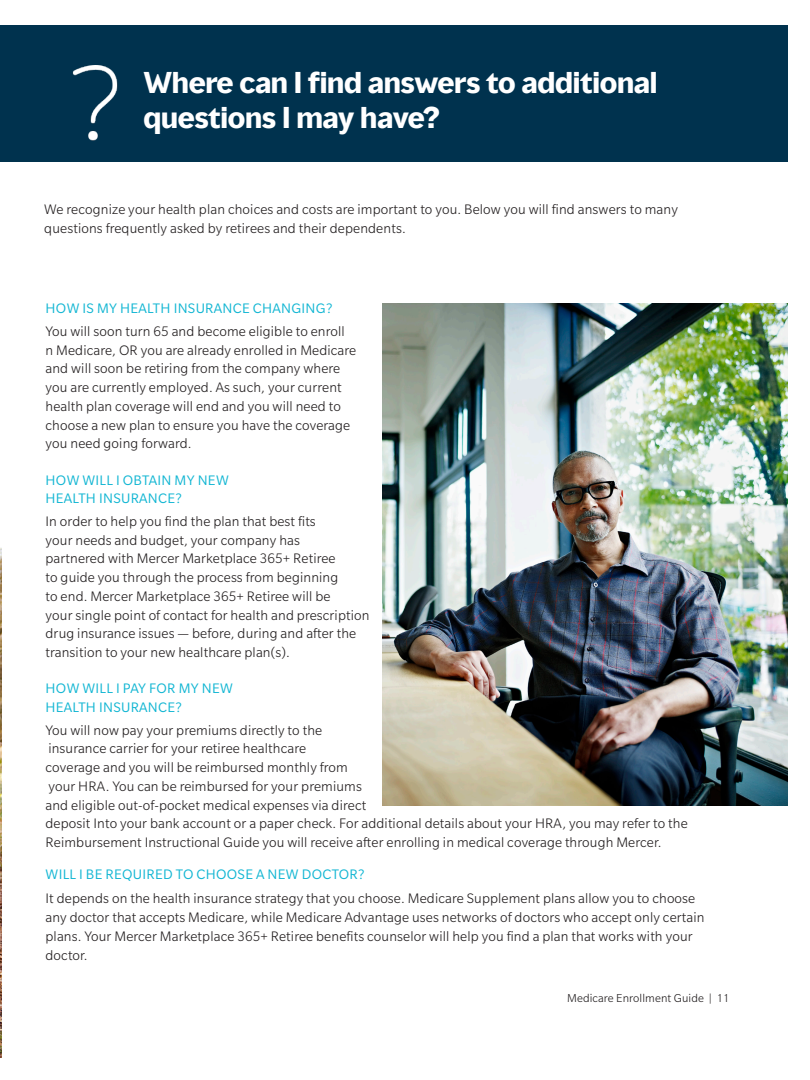
<style>
.page{position:relative;width:810px;height:1080px;background:#fff}
.page>*{position:absolute;margin:0;border:0;box-sizing:border-box;transform-origin:0 0}
.BODY{font:700 27.5px/35px "MMC Display";letter-spacing:-.01em;color:#fff}
.BODY-2{font:300 15px/18.8px "Slate Pro";letter-spacing:.01em;color:#231f20}
.blue_questions{font:15px/18.8px "Slate Pro";letter-spacing:.02em;color:#12b6d3}
.BODY-3{font:15px "Slate Pro";letter-spacing:.02em;color:#12b6d3}
.t1{font:300 12.5px "Slate Pro";letter-spacing:.01em;color:#231f20}
</style>
<div class="page">
<img style="left:0;top:548px;width:2px;height:510px">
<div style="left:0;top:25px;width:788px;height:137px;background:#00324e"></div>
<img style="left:382px;top:304px;width:406px;height:501px">
<img style="left:72px;top:66px;width:46px;height:75px">
<p class="BODY" style="left:143px;top:66px;width:516px">Where can I find answers to additional questions I may have?</p>
<p class="BODY-2" style="left:44px;top:200px;width:635px">We recognize your health plan choices and costs are important to you. Below you will find answers to many questions frequently asked by retirees and their dependents.</p>
<p class="blue_questions" style="left:46px;top:299px;width:288px">HOW IS MY HEALTH INSURANCE CHANGING?</p>
<p class="BODY-2" style="left:46px;top:322px;width:312px">You will soon turn 65 and become eligible to enroll n Medicare, OR you are already enrolled in Medicare and will soon be retiring from the company where you are currently employed. As such, your current health plan coverage will end and you will need to choose a new plan to ensure you have the coverage you need going forward.</p>
<p class="blue_questions" style="left:46px;top:470px;width:185px">HOW WILL I OBTAIN MY NEW<br>HEALTH INSURANCE?</p>
<p class="BODY-2" style="left:46px;top:512px;width:326px">In order to help you find the plan that best fits<br>your needs and budget, your company has<br>partnered with Mercer Marketplace 365+ Retiree<br>to guide you through the process from beginning<br>to end. Mercer Marketplace 365+ Retiree will be<br>your single point of contact for health and prescription drug insurance issues — before, during and after the transition to your new healthcare plan(s).</p>
<p class="blue_questions" style="left:46px;top:679px;width:189px">HOW WILL I PAY FOR MY NEW<br>HEALTH INSURANCE?</p>
<p class="BODY-2" style="left:46px;top:720px;width:644px">You will now pay your premiums directly to the<br>insurance carrier for your retiree healthcare<br>coverage and you will be reimbursed monthly from<br>your HRA. You can be reimbursed for your premiums<br>and eligible out-of-pocket medical expenses via direct<br>deposit Into your bank account or a paper check. For additional details about your HRA, you may refer to the Reimbursement Instructional Guide you will receive after enrolling in medical coverage through Mercer.</p>
<p class="BODY-3" style="left:46px;top:867px;width:321px">WILL I BE REQUIRED TO CHOOSE A NEW DOCTOR?</p>
<p class="BODY-2" style="left:46px;top:889px;width:661px">It depends on the health insurance strategy that you choose. Medicare Supplement plans allow you to choose any doctor that accepts Medicare, while Medicare Advantage uses networks of doctors who accept only certain plans. Your Mercer Marketplace 365+ Retiree benefits counselor will help you find a plan that works with your doctor.</p>
<p class="t1" style="left:567px;top:992px;width:164px">Medicare Enrollment Guide | 11</p>
</div>
